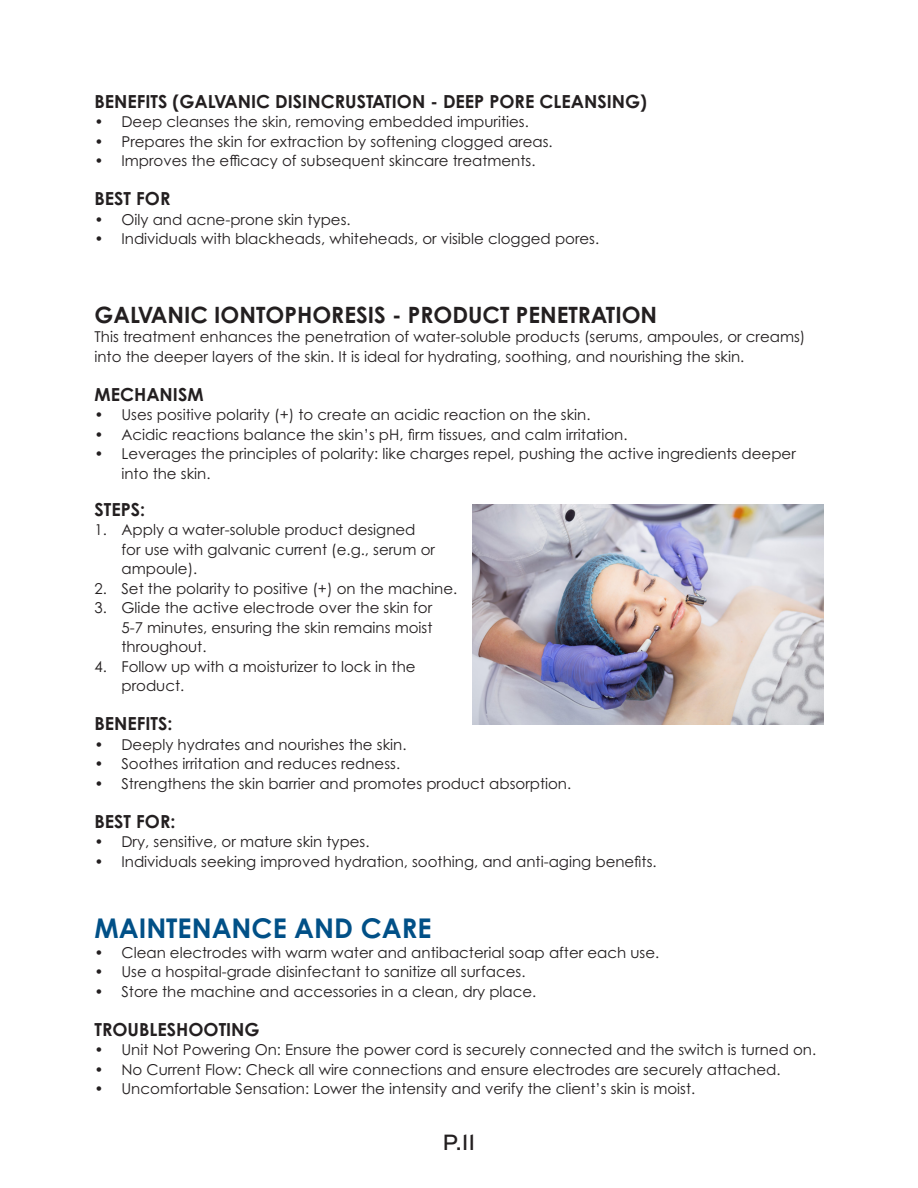
<style>
.page{position:relative;width:918px;height:1188px;background:#fff}
.page>*{position:absolute;margin:0;border:0;box-sizing:border-box;transform-origin:0 0}
.t1{font:700 27.15px "Century Gothic Pro";color:#015087}
.t2{font:500 24px "Gravesend Sans";color:#231f20}
.t3{font:700 22.5px "Century Gothic Pro";color:#231f20}
.t4{font:700 18px "Century Gothic Pro";color:#231f20}
.t5{font:15px/19.5px "Century Gothic Pro";color:#231f20}
</style>
<div class="page">
<img style="left:472px;top:504px;width:352px;height:221px">
<p class="t4" style="left:94px;top:90px;width:554px">BENEFITS (GALVANIC DISINCRUSTATION - DEEP PORE CLEANSING)</p>
<p class="t5" style="left:94px;top:112px;width:436px">• Deep cleanses the skin, removing embedded impurities.</p>
<p class="t5" style="left:94px;top:131px;width:460px">• Prepares the skin for extraction by softening clogged areas.</p>
<p class="t5" style="left:94px;top:151px;width:443px">• Improves the efficacy of subsequent skincare treatments.</p>
<p class="t4" style="left:94px;top:187px;width:77px">BEST FOR</p>
<p class="t5" style="left:94px;top:209px;width:258px">• Oily and acne-prone skin types.</p>
<p class="t5" style="left:94px;top:229px;width:506px">• Individuals with blackheads, whiteheads, or visible clogged pores.</p>
<p class="t3" style="left:94px;top:300px;width:564px">GALVANIC IONTOPHORESIS - PRODUCT PENETRATION</p>
<p class="t5" style="left:94px;top:327px;width:712px">This treatment enhances the penetration of water-soluble products (serums, ampoules, or creams) into the deeper layers of the skin. It is ideal for hydrating, soothing, and nourishing the skin.</p>
<p class="t4" style="left:94px;top:383px;width:111px">MECHANISM</p>
<p class="t5" style="left:94px;top:405px;width:498px">• Uses positive polarity (+) to create an acidic reaction on the skin.</p>
<p class="t5" style="left:94px;top:424px;width:535px">• Acidic reactions balance the skin’s pH, firm tissues, and calm irritation.</p>
<p class="t5" style="left:122px;top:444px;width:676px;text-indent:-27px">• Leverages the principles of polarity: like charges repel, pushing the active ingredients deeper into the skin.</p>
<p class="t4" style="left:94px;top:498px;width:52px">STEPS:</p>
<p class="t5" style="left:122px;top:520px;width:315px;text-indent:-27px">1. Apply a water-soluble product designed for use with galvanic current (e.g., serum or ampoule).</p>
<p class="t5" style="left:94px;top:578px;width:364px">2. Set the polarity to positive (+) on the machine.</p>
<p class="t5" style="left:122px;top:598px;width:313px;text-align:justify;text-indent:-27px">3. Glide the active electrode over the skin for 5-7 minutes, ensuring the skin remains moist throughout.</p>
<p class="t5" style="left:122px;top:656px;width:296px;text-indent:-27px">4. Follow up with a moisturizer to lock in the product.</p>
<p class="t4" style="left:94px;top:712px;width:80px">BENEFITS:</p>
<p class="t5" style="left:94px;top:734px;width:314px">• Deeply hydrates and nourishes the skin.</p>
<p class="t5" style="left:94px;top:754px;width:307px">• Soothes irritation and reduces redness.</p>
<p class="t5" style="left:94px;top:773px;width:478px">• Strengthens the skin barrier and promotes product absorption.</p>
<p class="t4" style="left:94px;top:810px;width:83px">BEST FOR:</p>
<p class="t5" style="left:94px;top:832px;width:277px">• Dry, sensitive, or mature skin types.</p>
<p class="t5" style="left:94px;top:851px;width:564px">• Individuals seeking improved hydration, soothing, and anti-aging benefits.</p>
<p class="t1" style="left:94px;top:911px;width:338px">MAINTENANCE AND CARE</p>
<p class="t5" style="left:94px;top:942px;width:566px">• Clean electrodes with warm water and antibacterial soap after each use.</p>
<p class="t5" style="left:94px;top:962px;width:433px">• Use a hospital-grade disinfectant to sanitize all surfaces.</p>
<p class="t5" style="left:94px;top:981px;width:443px">• Store the machine and accessories in a clean, dry place.</p>
<p class="t4" style="left:94px;top:1018px;width:167px">TROUBLESHOOTING</p>
<p class="t5" style="left:94px;top:1040px;width:723px">• Unit Not Powering On: Ensure the power cord is securely connected and the switch is turned on.</p>
<p class="t5" style="left:94px;top:1059px;width:688px">• No Current Flow: Check all wire connections and ensure electrodes are securely attached.</p>
<p class="t5" style="left:94px;top:1079px;width:602px">• Uncomfortable Sensation: Lower the intensity and verify the client’s skin is moist.</p>
<h2 class="t2" style="left:443px;top:1128px;width:34px">P.11</h2>
</div>
